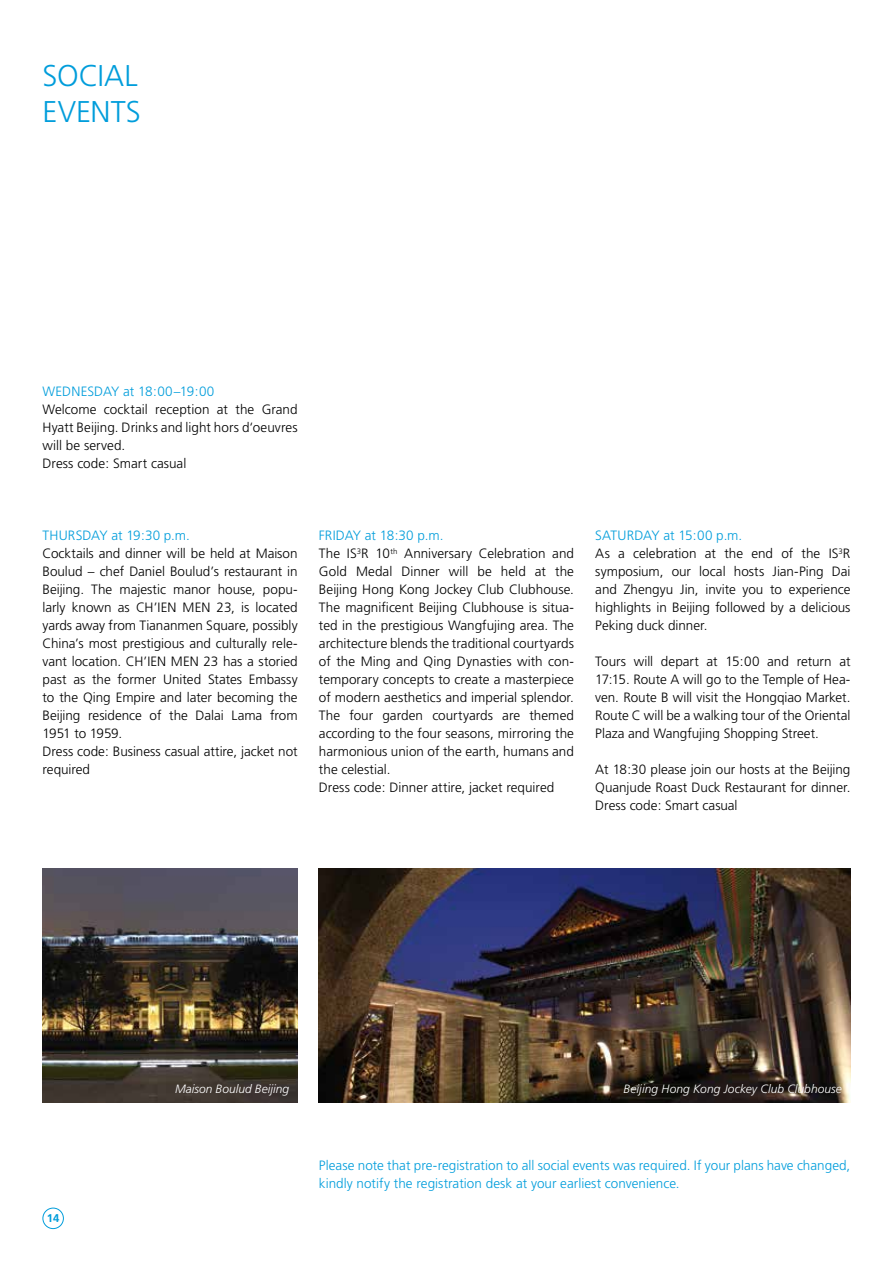
<style>
.page{position:relative;width:893px;height:1263px;background:#fff}
.page>*{position:absolute;margin:0;border:0;box-sizing:border-box;transform-origin:0 0}
.t1{font:300 30px/36px "Frutiger";letter-spacing:-.005em;color:#009ddb}
.t2{font:300 13.5px/18px "Frutiger";color:#000}
.t3{font:300 13.5px/18px "Frutiger";color:#009ddb}
.t4{font:italic 300 12px "Frutiger";letter-spacing:.005em;color:#fff}
.t5{font:700 11.25px "Frutiger";color:#009ddb}
.s1{color:#009ddb}
</style>
<div class="page">
<div style="left:43px;top:1208px;width:21px;height:21px;border:1px solid #009ddb;border-radius:50%"></div>
<img style="left:319px;top:868px;width:531px;height:234px">
<img style="left:43px;top:868px;width:255px;height:234px">
<h1 class="t1" style="left:43px;top:58px;width:97px">Social<br>Events</h1>
<p class="t3" style="left:43px;top:383px;width:173px">Wednesday at 18:00–19:00</p>
<p class="t2" style="left:43px;top:401px;width:257px">Welcome cocktail reception at the Grand<br>Hyatt Beijing. Drinks and light hors d‘oeuvres will be served.<br>Dress code: Smart casual</p>
<p class="t3" style="left:43px;top:527px;width:149px">Thursday at 19:30 p.m.</p>
<p class="t2" style="left:43px;top:545px;width:257px;text-align:justify">Cocktails and dinner will be held at Maison Boulud – chef Daniel Boulud’s restaurant in Beijing. The majestic manor house, popu&shy;larly known as CH ’IEN MEN</p>
<p class="t2" style="left:43px;top:598px;width:257px;text-align:justify;text-indent:174px">23, is located yards away from Tiananmen Square, possibly China’s most prestigious and culturally rele&shy;vant location. CH ’IEN MEN</p>
<p class="t2" style="left:43px;top:652px;width:257px;text-indent:161px">23 has a storied past as the former United States Embassy to the Qing Empire and later becoming the<br>Beijing residence of the Dalai Lama from<br>1951 to 1959.<br>Dress code: Business casual attire, jacket not required</p>
<p class="t2" style="left:319px;top:526px;width:257px"><span class="s1">Friday at 18:30 p.m.<br></span>The IS<sup>3</sup>R 10<sup>th</sup> Anniversary Celebration and Gold Medal Dinner will be held at the Beijing Hong Kong Jockey Club Clubhouse.<br>The magnificent Beijing Clubhouse is situa&shy;ted in the prestigious Wangfujing area. The architecture blends the traditional courtyards of the M ing and Qing Dynasties with con&shy;temporary concepts to create a masterpiece of modern aesthetics and imperial splendor.<br>The four garden courtyards are themed according to the four seasons, mirroring the harmonious union of the earth, humans and the celestial.<br>Dress code: Dinner attire, jacket required</p>
<p class="t2" style="left:595px;top:526px;width:257px"><span class="s1">SATURDAY at 15:00 p.m.<br></span>As a celebration at the end of the IS<sup>3</sup>R symposium, our local hosts Jian-Ping Dai and Zhengyu Jin, invite you to experience highlights in Beijing followed by a delicious Peking duck dinner.</p>
<p class="t2" style="left:595px;top:653px;width:257px;text-align:justify">Tours will depart at 15:00 and return at 17:15. Route A will go to the Temple of Hea&shy;ven. Route B will visit the Hongqiao Market.<br>Route C will be a walking tour of the Oriental Plaza and Wangfujing Shopping Street.</p>
<p class="t2" style="left:595px;top:761px;width:257px;text-align:justify">At 18:30 please join our hosts at the Beijing Quanjude Roast Duck Restaurant for dinner.<br>Dress code: Smart casual</p>
<p class="t4" style="left:175px;top:1082px;width:116px">Maison Boulud Beijing</p>
<p class="t4" style="left:624px;top:1082px;width:220px">Beijing Hong Kong Jockey Club Clubhouse</p>
<p class="t5" style="left:47px;top:1212px;width:14px">14</p>
<p class="t3" style="left:319px;top:1157px;width:533px">Please note that pre-registration to all social events was required. If your plans have changed, kindly notify the registration desk at your earliest convenience.</p>
</div>
